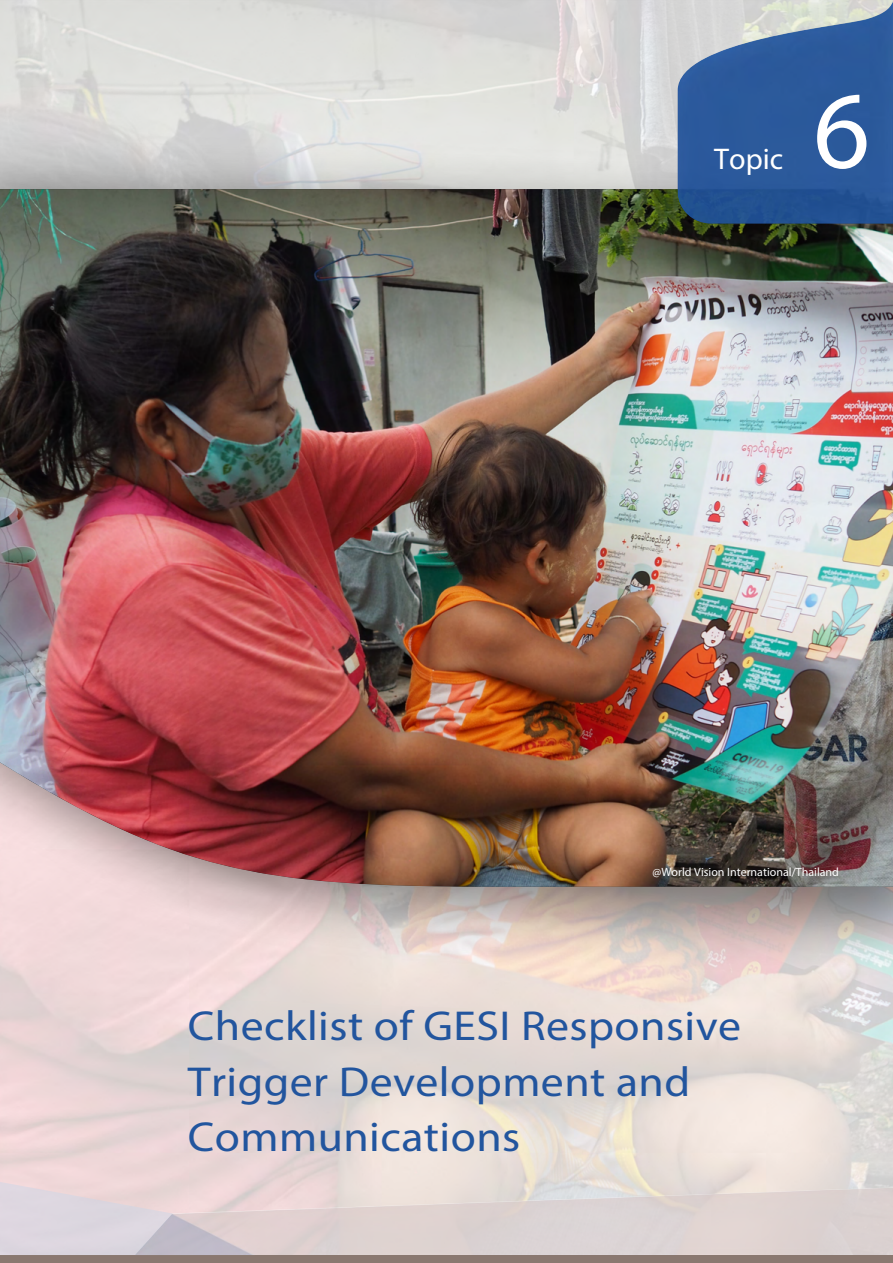
<style>
.page{position:relative;width:893px;height:1263px;background:#fff}
.page>*{position:absolute;margin:0;border:0;box-sizing:border-box;transform-origin:0 0}
.t1{font:300 110.55px "Avenir";color:#fff}
.t2{font:500 42px/55.5px "Avenir";letter-spacing:.01em;color:#22559e;scale:1.09 1}
.t3{font:300 30px "Avenir";color:#fff}
.t4{font:300 12px "Avenir";color:#fff}
</style>
<div class="page">
<img style="left:0;top:85px;width:893px;height:939px">
<img style="left:0;top:189px;width:893px;height:698px">
<div style="left:0;top:1255px;width:893px;height:8px;background:#8a7870"></div>
<img style="left:678px;top:1px;width:215px;height:223px">
<img style="left:135px;top:1187px;width:758px;height:68px">
<p class="t3" style="left:714px;top:140px;width:70px">Topic</p>
<p class="t1" style="left:813px;top:62px;width:58px">6</p>
<p class="t4" style="left:653px;top:865px;width:188px">@World Vision International/Thailand</p>
<p class="t2" style="left:188px;top:998px;width:509px">Checklist of GESI Responsive<br>Trigger Development and<br>Communications</p>
</div>
